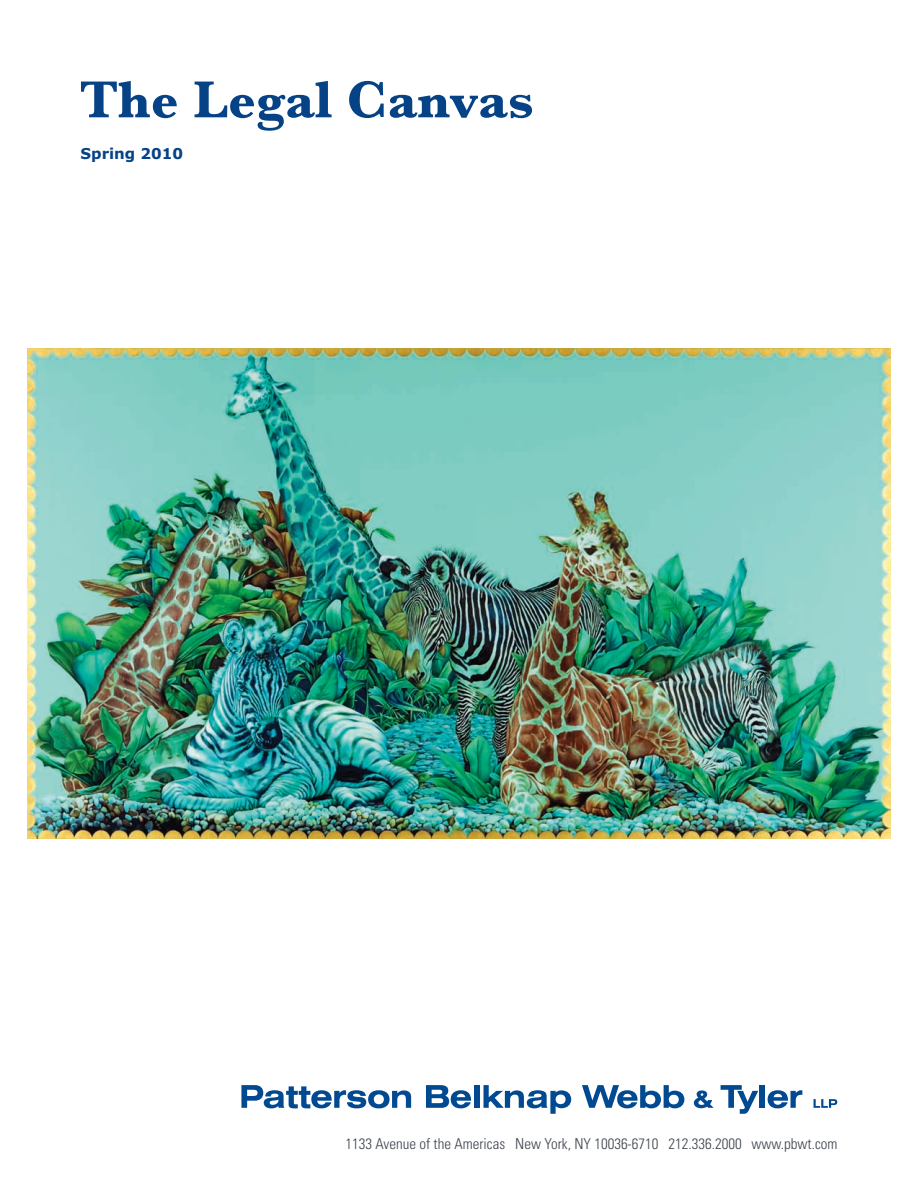
<style>
.page{position:relative;width:918px;height:1188px;background:#fff}
.page>*{position:absolute;margin:0;border:0;box-sizing:border-box;transform-origin:0 0}
.t1{font:700 54px "Baskerville";color:#054286}
.t2{font:300 condensed 15px "Univers";color:#3e444f}
.t3{font:700 15px "Verdana";color:#054286}
</style>
<div class="page">
<svg style="left:241px;top:1085px;width:170px;height:23px"></svg>
<svg style="left:426px;top:1085px;width:45px;height:23px"></svg>
<div style="left:474px;top:1085px;width:5px;height:23px;background:#014991"></div>
<svg style="left:484px;top:1085px;width:87px;height:29px"></svg>
<svg style="left:582px;top:1085px;width:102px;height:23px"></svg>
<svg style="left:694px;top:1090px;width:20px;height:18px"></svg>
<svg style="left:721px;top:1085px;width:37px;height:29px"></svg>
<div style="left:760px;top:1085px;width:5px;height:23px;background:#014991"></div>
<svg style="left:768px;top:1090px;width:34px;height:18px"></svg>
<svg style="left:814px;top:1099px;width:23px;height:9px"></svg>
<img style="left:27px;top:349px;width:864px;height:489px">
<h1 class="t1" style="left:79px;top:82px;width:456px">The Legal Canvas</h1>
<p class="t3" style="left:81px;top:145px;width:104px">Spring 2010</p>
<p class="t2" style="left:346px;top:1138px;width:493px">1133 Avenue of the Americas New York, NY 10036-6710 212.336.2000 www.pbwt.com</p>
</div>
